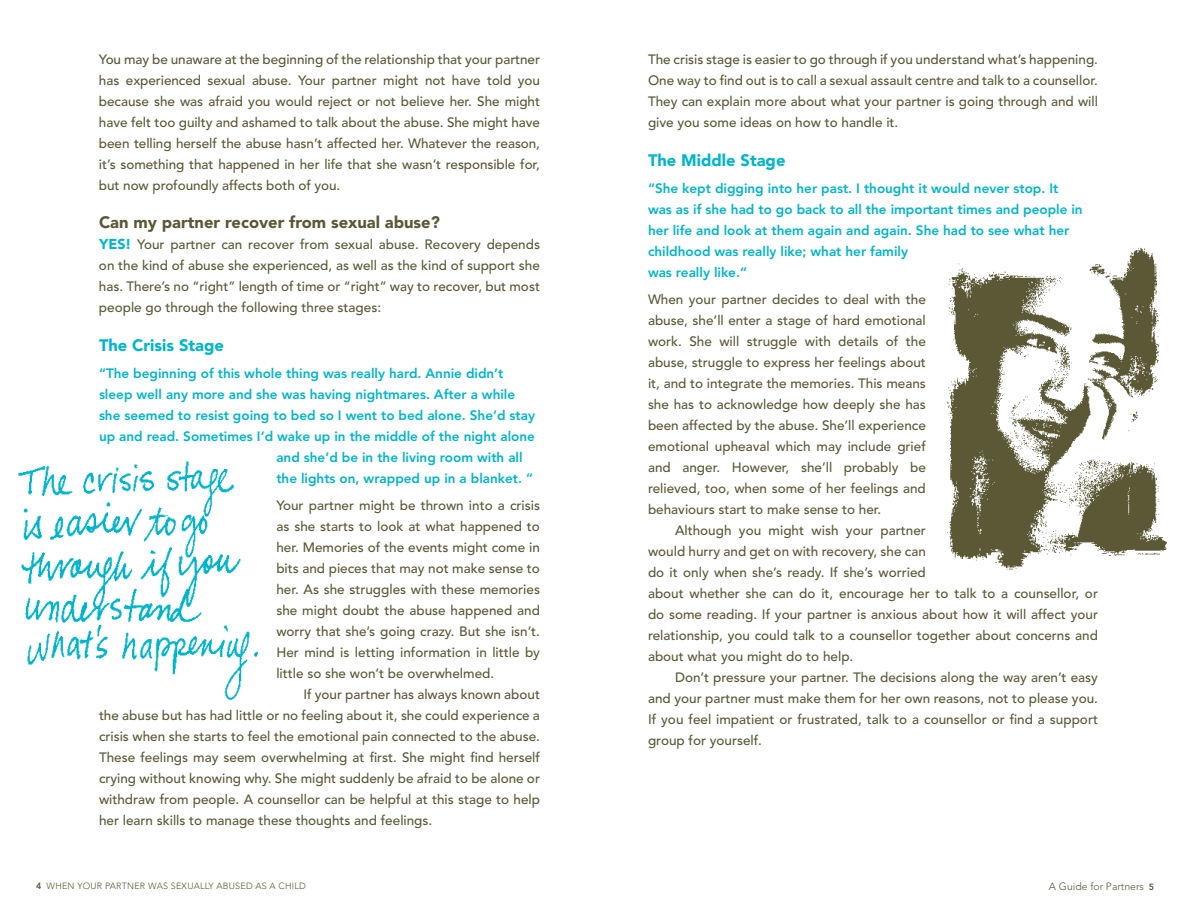
<style>
.page{position:relative;width:1188px;height:918px;background:#fff}
.page>*{position:absolute;margin:0;border:0;box-sizing:border-box;transform-origin:0 0}
.t1{font:900 16.5px "Avenir";color:#5b5836}
.t2{font:900 16.5px "Avenir";color:#00b5cc}
.t3{font:500 13.5px/21px "Avenir";color:#5b5836;text-align:justify}
.t4{font:800 13.5px/21px "Avenir";color:#00b5cc}
.t5{font:300 10.5px "Avenir";color:#5b5836}
.t6{font:300 9px "Avenir";letter-spacing:.025em;color:#5b5836}
.s1{font-weight:900;font-size:14.25px;color:#00b5cc}
.s2{font-weight:800}
.s3{font-weight:800;font-size:9px}
</style>
<div class="page">
<img style="left:947px;top:247px;width:220px;height:323px">
<img style="left:18px;top:461px;width:240px;height:239px">
<p class="t3" style="left:99px;top:51px;width:443px">You may be unaware at the beginning of the relationship that your partner has experienced sexual abuse. Your partner might not have told you because she was afraid you would reject or not believe her. She might have felt too guilty and ashamed to talk about the abuse. She might have been telling herself the abuse hasn’t affected her. Whatever the reason, it’s something that happened in her life that she wasn’t responsible for, but now profoundly affects both of you.</p>
<p class="t1" style="left:99px;top:216px;width:342px">Can my partner recover from sexual abuse?</p>
<p class="t3" style="left:99px;top:235px;width:443px"><span class="s1">YES!</span> Your partner can recover from sexual abuse. Recovery depends on the kind of abuse she experienced, as well as the kind of support she has. There’s no “right” length of time or “right” way to recover, but most people go through the following three stages:</p>
<p class="t2" style="left:99px;top:339px;width:126px">The Crisis Stage</p>
<p class="t4" style="left:99px;top:364px;width:406px">“The beginning of this whole thing was really hard. Annie didn’t</p>
<p class="t4" style="left:99px;top:385px;width:418px">sleep well any more and she was having nightmares. After a while</p>
<p class="t4" style="left:99px;top:406px;width:438px">she seemed to resist going to bed so I went to bed alone. She’d stay</p>
<p class="t4" style="left:99px;top:427px;width:437px">up and read. Sometimes I’d wake up in the middle of the night alone</p>
<p class="t4" style="left:276px;top:448px;width:248px">and she’d be in the living room with all</p>
<p class="t4" style="left:276px;top:469px;width:258px">the lights on, wrapped up in a blanket. ”</p>
<p class="t3" style="left:276px;top:496px;width:265px">Your partner might be thrown into a crisis as she starts to look at what happened to her. Memories of the events might come in bits and pieces that may not make sense to her. As she struggles with these memories she might doubt the abuse happened and worry that she’s going crazy. But she isn’t.<br>Her mind is letting information in little by little so she won’t be overwhelmed.</p>
<p class="t3" style="left:99px;top:685px;width:443px;text-indent:204px">If your partner has always known about the abuse but has had little or no feeling about it, she could experience a crisis when she starts to feel the emotional pain connected to the abuse.<br>These feelings may seem overwhelming at first. She might find herself crying without knowing why. She might suddenly be afraid to be alone or withdraw from people. A counsellor can be helpful at this stage to help her learn skills to manage these thoughts and feelings.</p>
<p class="t3" style="left:648px;top:51px;width:452px">The crisis stage is easier to go through if you understand what’s happening.<br>One way to find out is to call a sexual assault centre and talk to a counsellor.<br>They can explain more about what your partner is going through and will give you some ideas on how to handle it.</p>
<p class="t2" style="left:648px;top:154px;width:139px">The Middle Stage</p>
<p class="t4" style="left:648px;top:179px;width:436px">“She kept digging into her past. I thought it would never stop. It was as if she had to go back to all the important times and people in her life and look at them again and again. She had to see what her childhood was really like; what her family<br>was really like.”</p>
<p class="t3" style="left:648px;top:291px;width:279px">When your partner decides to deal with the abuse, she’ll enter a stage of hard emotional work. She will struggle with details of the abuse, struggle to express her feelings about it, and to integrate the memories. This means she has to acknowledge how deeply she has been affected by the abuse. She’ll experience emotional upheaval which may include grief and anger. However, she’ll probably be relieved, too, when some of her feelings and behaviours start to make sense to her.</p>
<p class="t3" style="left:648px;top:522px;width:452px;text-align:left;text-indent:27px">Although you might wish your partner<br>would hurry and get on with recovery, she can<br>do it only when she’s ready. If she’s worried<br>about whether she can do it, encourage her to talk to a counsellor, or do some reading. If your partner is anxious about how it will affect your relationship, you could talk to a counsellor together about concerns and about what you might do to help.</p>
<p class="t3" style="left:648px;top:669px;width:452px;text-indent:27px">Don’t pressure your partner. The decisions along the way aren’t easy and your partner must make them for her own reasons, not to please you.<br>If you feel impatient or frustrated, talk to a counsellor or find a support group for yourself.</p>
<p class="t6" style="left:36px;top:882px;width:271px"><span class="s2">4</span> WHEN YOUR PARTNER WAS SEXUALLY ABUSED AS A CHILD</p>
<p class="t5" style="left:1049px;top:882px;width:107px">A Guide for Partners <span class="s3">5</span></p>
</div>
